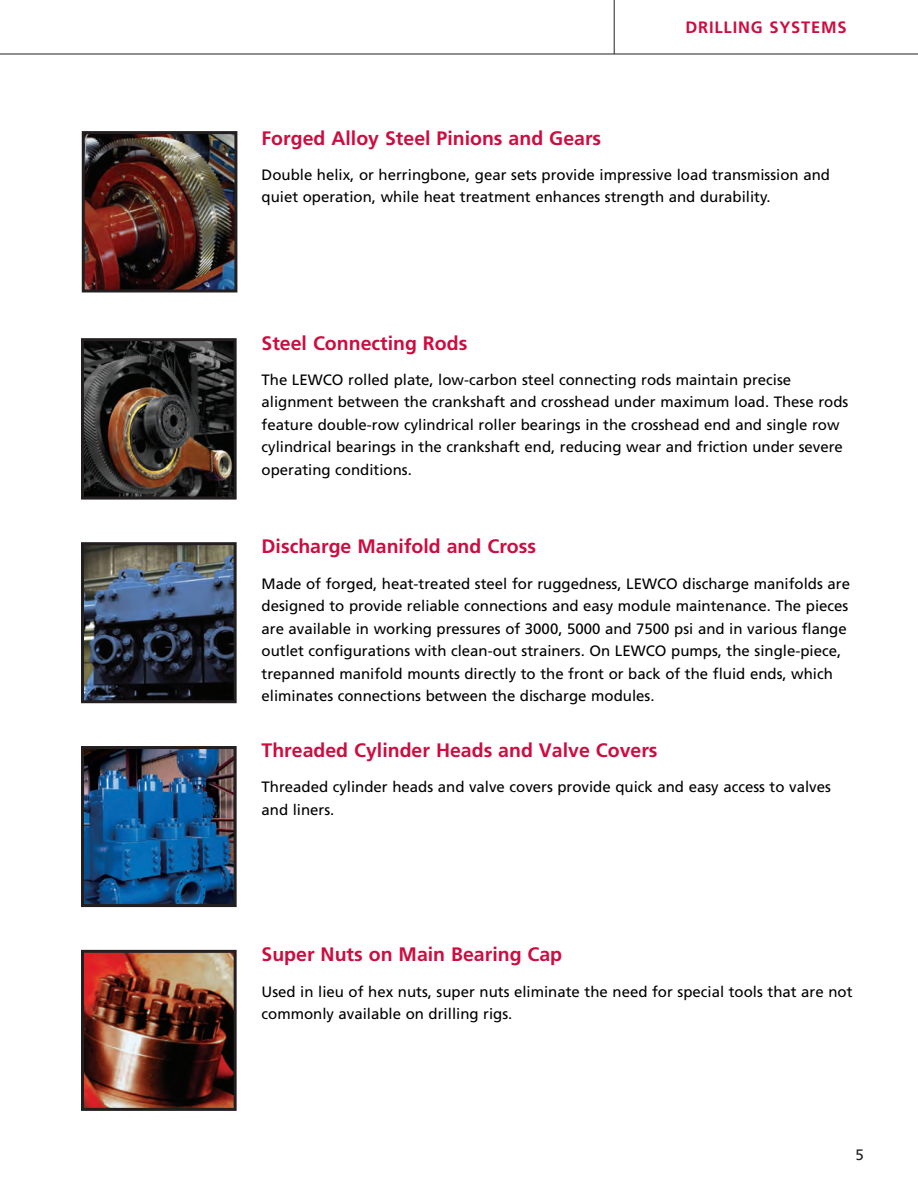
<style>
.page{position:relative;width:918px;height:1188px;background:#fff}
.page>*{position:absolute;margin:0;border:0;box-sizing:border-box;transform-origin:0 0}
.New_Red_Head{font:700 19.5px "Frutiger LT Std";color:#cd0d40}
.t1{font:700 16.5px "Frutiger LT Std";letter-spacing:.05em;color:#cd0d40}
.Body_copy_Officina{font:15px/22.5px "Frutiger LT Std";color:#000}
.t2{font:15px "Frutiger Roman";color:#231f20}
</style>
<div class="page">
<hr style="left:0;top:54px;width:918px;height:1px;background:#231f20">
<hr style="left:614px;top:0;width:1px;height:54px;background:#231f20">
<img style="left:85px;top:342px;width:148px;height:154px">
<div style="left:81px;top:338px;width:156px;height:162px;border:3px solid #231f20"></div>
<img style="left:86px;top:135px;width:147px;height:153px">
<div style="left:82px;top:131px;width:155px;height:161px;border:3px solid #231f20"></div>
<img style="left:85px;top:546px;width:148px;height:153px">
<div style="left:81px;top:542px;width:156px;height:161px;border:3px solid #231f20"></div>
<img style="left:85px;top:750px;width:148px;height:153px">
<div style="left:81px;top:746px;width:156px;height:161px;border:3px solid #231f20"></div>
<img style="left:85px;top:954px;width:148px;height:153px">
<div style="left:81px;top:950px;width:156px;height:161px;border:3px solid #231f20"></div>
<p class="t1" style="left:685px;top:17px;width:163px">DRILLING SYSTEMS</p>
<p class="New_Red_Head" style="left:262px;top:127px;width:341px">Forged Alloy Steel Pinions and Gears</p>
<p class="Body_copy_Officina" style="left:262px;top:164px;width:570px">Double helix, or herringbone, gear sets provide impressive load transmission and quiet operation, while heat treatment enhances strength and durability.</p>
<p class="New_Red_Head" style="left:262px;top:331px;width:207px">Steel Connecting Rods</p>
<p class="Body_copy_Officina" style="left:262px;top:369px;width:588px">The LEWCO rolled plate, low-carbon steel connecting rods maintain precise alignment between the crankshaft and crosshead under maximum load. These rods feature double-row cylindrical roller bearings in the crosshead end and single row cylindrical bearings in the crankshaft end, reducing wear and friction under severe operating conditions.</p>
<p class="New_Red_Head" style="left:262px;top:535px;width:276px">Discharge Manifold and Cross</p>
<p class="Body_copy_Officina" style="left:262px;top:572px;width:590px">Made of forged, heat-treated steel for ruggedness, LEWCO discharge manifolds are designed to provide reliable connections and easy module maintenance. The pieces are available in working pressures of 3000, 5000 and 7500 psi and in various flange outlet configurations with clean-out strainers. On LEWCO pumps, the single-piece, trepanned manifold mounts directly to the front or back of the fluid ends, which eliminates connections between the discharge modules.</p>
<p class="New_Red_Head" style="left:262px;top:739px;width:398px">Threaded Cylinder Heads and Valve Covers</p>
<p class="Body_copy_Officina" style="left:262px;top:776px;width:571px">Threaded cylinder heads and valve covers provide quick and easy access to valves and liners.</p>
<p class="New_Red_Head" style="left:262px;top:943px;width:302px">Super Nuts on Main Bearing Cap</p>
<p class="Body_copy_Officina" style="left:262px;top:980px;width:593px">Used in lieu of hex nuts, super nuts eliminate the need for special tools that are not commonly available on drilling rigs.</p>
<p class="t2" style="left:856px;top:1146px;width:10px">5</p>
</div>
